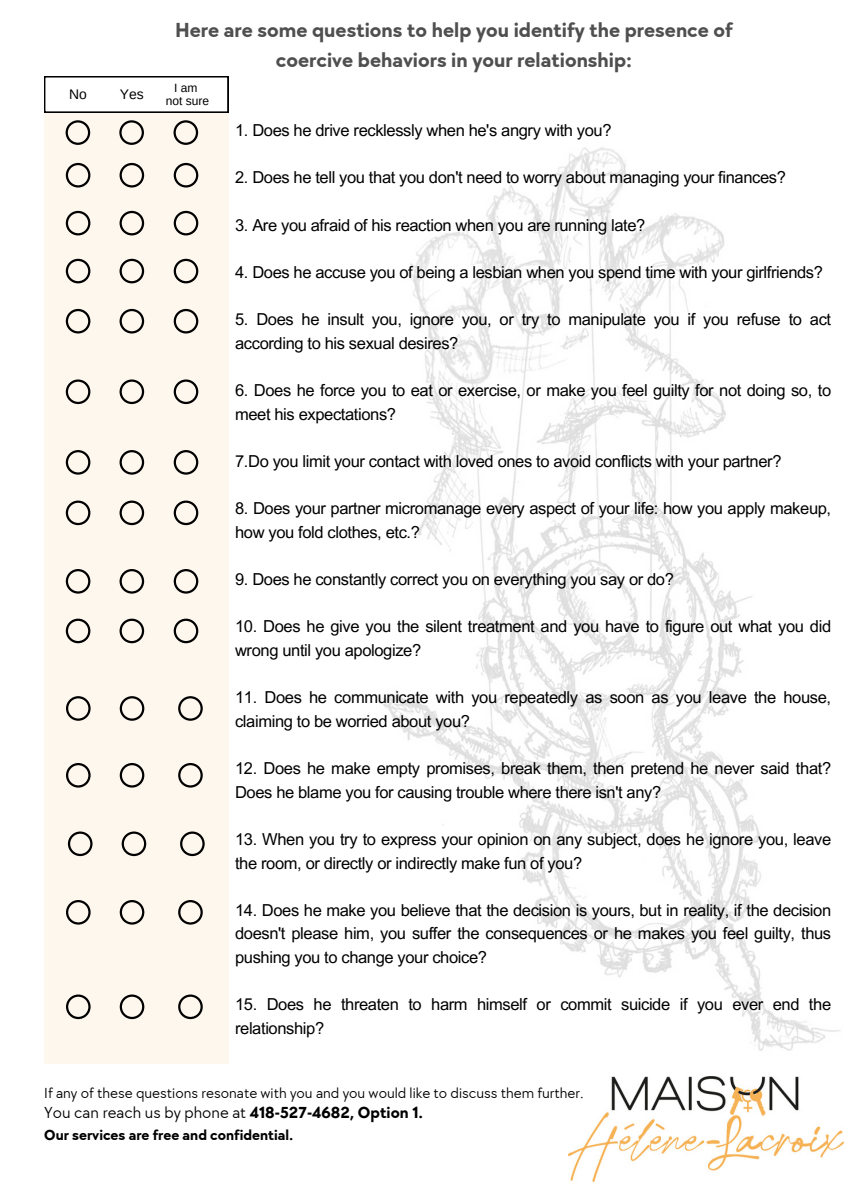
<style>
.page{position:relative;width:864px;height:1188px;background:#fff}
.page>*{position:absolute;margin:0;border:0;box-sizing:border-box;transform-origin:0 0}
.t1{font:700 21px/29.2px "TT Chocolates";color:#4f4f4f;text-align:center}
.t2{font:16.5px/23.7px "Arial MT Pro";letter-spacing:-.02em;color:#000}
.t3{font:16.5px "TT Chocolates";color:#000}
.t4{font:15px "TT Chocolates";color:#000}
.t5{font:700 15px "TT Chocolates";color:#000}
.t6{font:13.95px "Arimo";color:#000}
.t7{font:12px "Arimo";color:#000}
.s1{font-weight:700}
</style>
<div class="page">
<img style="left:228px;top:103px;width:616px;height:1079px">
<div style="left:44px;top:76px;width:184px;height:988px;background:#fef7ee"></div>
<div style="left:44px;top:76px;width:184px;height:37px;background:#000"></div>
<div style="left:45px;top:77px;width:183px;height:35px;background:#fff"></div>
<svg style="left:174px;top:120px;width:24px;height:25px"></svg>
<svg style="left:174px;top:163px;width:24px;height:25px"></svg>
<svg style="left:174px;top:211px;width:24px;height:24px"></svg>
<svg style="left:174px;top:259px;width:24px;height:24px"></svg>
<svg style="left:174px;top:309px;width:24px;height:25px"></svg>
<svg style="left:174px;top:379px;width:24px;height:25px"></svg>
<svg style="left:174px;top:450px;width:24px;height:25px"></svg>
<svg style="left:174px;top:501px;width:24px;height:24px"></svg>
<svg style="left:174px;top:569px;width:24px;height:25px"></svg>
<svg style="left:174px;top:619px;width:24px;height:24px"></svg>
<svg style="left:119px;top:120px;width:25px;height:25px"></svg>
<svg style="left:120px;top:163px;width:24px;height:25px"></svg>
<svg style="left:120px;top:211px;width:24px;height:24px"></svg>
<svg style="left:120px;top:259px;width:24px;height:24px"></svg>
<svg style="left:120px;top:309px;width:24px;height:25px"></svg>
<svg style="left:120px;top:379px;width:24px;height:25px"></svg>
<svg style="left:120px;top:450px;width:24px;height:25px"></svg>
<svg style="left:120px;top:501px;width:24px;height:24px"></svg>
<svg style="left:120px;top:569px;width:24px;height:25px"></svg>
<svg style="left:120px;top:619px;width:24px;height:24px"></svg>
<svg style="left:66px;top:120px;width:24px;height:25px"></svg>
<svg style="left:66px;top:163px;width:24px;height:25px"></svg>
<svg style="left:66px;top:211px;width:24px;height:24px"></svg>
<svg style="left:66px;top:259px;width:24px;height:24px"></svg>
<svg style="left:66px;top:309px;width:24px;height:25px"></svg>
<svg style="left:66px;top:379px;width:24px;height:25px"></svg>
<svg style="left:66px;top:450px;width:24px;height:25px"></svg>
<svg style="left:66px;top:501px;width:24px;height:24px"></svg>
<svg style="left:66px;top:569px;width:24px;height:25px"></svg>
<svg style="left:66px;top:619px;width:24px;height:24px"></svg>
<svg style="left:66px;top:763px;width:25px;height:25px"></svg>
<svg style="left:68px;top:831px;width:25px;height:25px"></svg>
<svg style="left:66px;top:900px;width:25px;height:25px"></svg>
<svg style="left:120px;top:763px;width:24px;height:25px"></svg>
<svg style="left:122px;top:831px;width:24px;height:25px"></svg>
<svg style="left:120px;top:900px;width:24px;height:25px"></svg>
<svg style="left:178px;top:763px;width:25px;height:25px"></svg>
<svg style="left:180px;top:831px;width:25px;height:25px"></svg>
<svg style="left:178px;top:900px;width:25px;height:25px"></svg>
<svg style="left:120px;top:995px;width:24px;height:24px"></svg>
<svg style="left:66px;top:995px;width:25px;height:24px"></svg>
<svg style="left:178px;top:995px;width:25px;height:24px"></svg>
<svg style="left:66px;top:696px;width:25px;height:25px"></svg>
<svg style="left:120px;top:696px;width:24px;height:25px"></svg>
<svg style="left:178px;top:696px;width:25px;height:25px"></svg>
<img style="left:569px;top:1077px;width:274px;height:104px">
<p class="t6" style="left:69px;top:86px;width:19px">No</p>
<h2 class="t6" style="left:120px;top:86px;width:25px">Yes</h2>
<h2 class="t1" style="left:175px;top:16px;width:559px">Here are some questions to help you identify the presence of coercive behaviors in your relationship:</h2>
<h2 class="t7" style="left:174px;top:81px;width:25px">I am</h2>
<h2 class="t7" style="left:166px;top:94px;width:45px">not sure</h2>
<h1 class="t2" style="left:235px;top:121px;width:378px">1. Does he drive recklessly when he's angry with you?</h1>
<p class="t2" style="left:235px;top:168px;width:552px">2. Does he tell you that you don't need to worry about managing your finances?</p>
<p class="t2" style="left:235px;top:215px;width:412px">3. Are you afraid of his reaction when you are running late?</p>
<h3 class="t2" style="left:235px;top:262px;width:589px">4. Does he accuse you of being a lesbian when you spend time with your girlfriends?</h3>
<h3 class="t2" style="left:235px;top:310px;width:598px">5. Does he insult you, ignore you, or try to manipulate you if you refuse to act according to his sexual desires?</h3>
<h2 class="t2" style="left:235px;top:380px;width:598px">6. Does he force you to eat or exercise, or make you feel guilty for not doing so, to meet his expectations?</h2>
<h2 class="t2" style="left:235px;top:451px;width:548px">7.Do you limit your contact with loved ones to avoid conflicts with your partner?</h2>
<h2 class="t2" style="left:235px;top:499px;width:598px">8. Does your partner micromanage every aspect of your life: how you apply makeup, how you fold clothes, etc.?</h2>
<h2 class="t2" style="left:235px;top:569px;width:440px">9. Does he constantly correct you on everything you say or do?</h2>
<h2 class="t2" style="left:235px;top:617px;width:598px">10. Does he give you the silent treatment and you have to figure out what you did wrong until you apologize?</h2>
<h2 class="t2" style="left:235px;top:688px;width:598px">11. Does he communicate with you repeatedly as soon as you leave the house, claiming to be worried about you?</h2>
<h2 class="t2" style="left:235px;top:758px;width:598px">12. Does he make empty promises, break them, then pretend he never said that?<br>Does he blame you for causing trouble where there isn't any?</h2>
<h2 class="t2" style="left:235px;top:829px;width:598px">13. When you try to express your opinion on any subject, does he ignore you, leave the room, or directly or indirectly make fun of you?</h2>
<h2 class="t2" style="left:235px;top:900px;width:598px;text-align:justify">14. Does he make you believe that the decision is yours, but in reality, if the decision doesn't please him, you suffer the consequences or he makes you feel guilty, thus pushing you to change your choice?</h2>
<h2 class="t2" style="left:235px;top:995px;width:598px">15. Does he threaten to harm himself or commit suicide if you ever end the relationship?</h2>
<p class="t4" style="left:44px;top:1084px;width:541px">If any of these questions resonate with you and you would like to discuss them further.</p>
<p class="t3" style="left:44px;top:1103px;width:380px">You can reach us by phone at <span class="s1">418-527-4682, Option 1.</span></p>
<p class="t5" style="left:44px;top:1127px;width:251px">Our services are free and confidential.</p>
</div>
